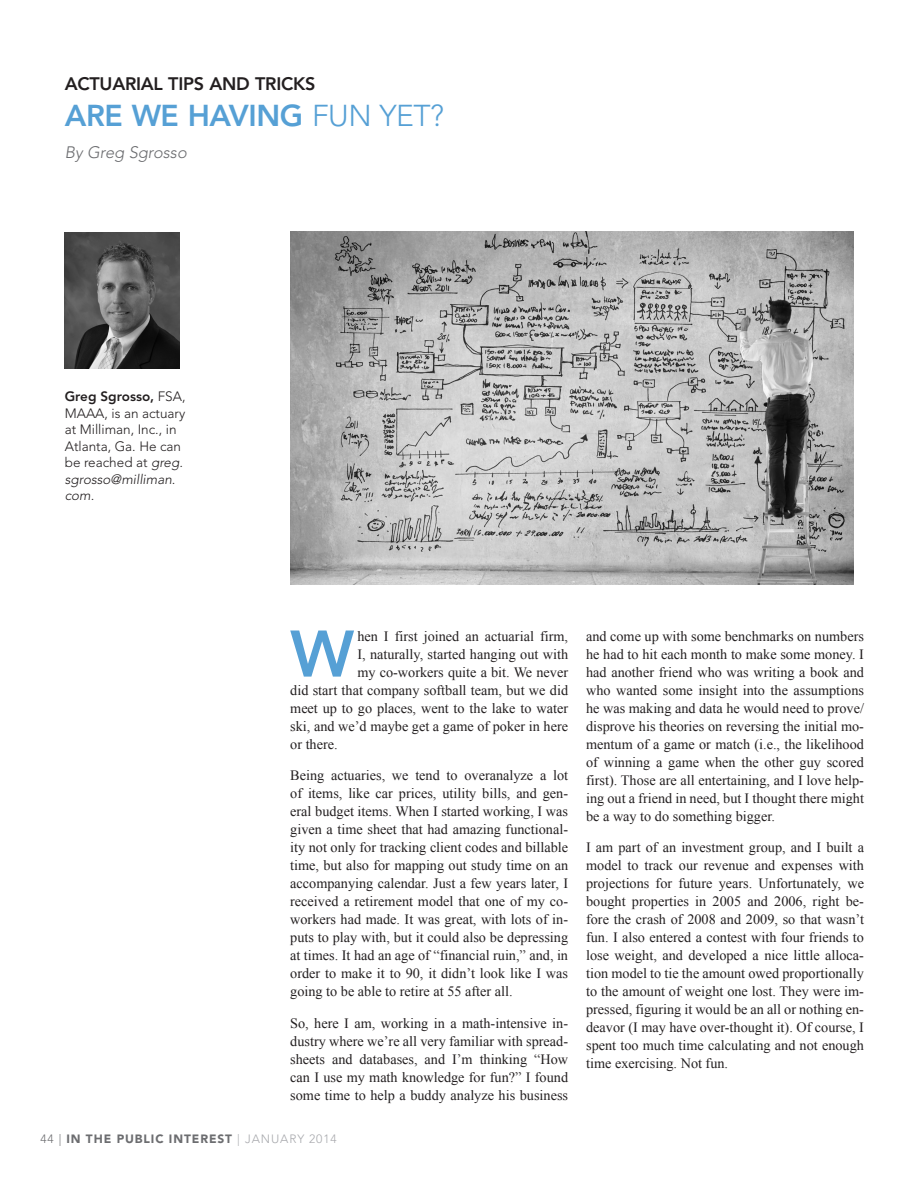
<style>
.page{position:relative;width:918px;height:1188px;background:#fff}
.page>*{position:absolute;margin:0;border:0;box-sizing:border-box;transform-origin:0 0}
.Body_with_Drop_cap{font:800 65.1px "Avenir LT Std";color:#56a0d5}
.Article_Headers-_blu{font:800 30px "Avenir LT Std";letter-spacing:-.015em;color:#56a0d5}
.Article_Headers-_blu-2{font:800 18px "Avenir LT Std";letter-spacing:-.015em;color:#231f20}
.By_Line_gray{font:italic 300 16.5px "Avenir LT Std";color:#6c6d70}
.Body_general{font:14.25px/18px "Times New Roman";color:#231f20;text-align:justify}
.Body_with_Drop_cap-2{font:14.25px "Times New Roman";color:#231f20}
.Author_bio_format{font:300 13.5px/16.5px "Avenir LT Std";color:#231f20}
.t1{font:900 12px "Avenir LT Std";letter-spacing:.075em;color:#6c6d70}
.s1{font-weight:300}
.s2{font-weight:800}
.s3{font-style:italic}
.s4{font-weight:300;color:#a8a9ad}
</style>
<div class="page">
<img style="left:290px;top:232px;width:564px;height:353px">
<img style="left:65px;top:233px;width:115px;height:135px">
<p class="Article_Headers-_blu-2" style="left:65px;top:73px;width:252px">ACTUARIAL TIPS AND TRICKS</p>
<p class="Article_Headers-_blu" style="left:65px;top:98px;width:381px">ARE WE HAVING <span class="s1">FUN YET?</span></p>
<p class="By_Line_gray" style="left:65px;top:142px;width:124px">By Greg Sgrosso</p>
<p class="Author_bio_format" style="left:65px;top:388px;width:122px"><span class="s2">Greg Sgrosso,</span> FSA,<br>MAAA, is an actuary at Milliman, Inc., in<br>Atlanta, Ga. He can be reached at <span class="s3">greg. sgrosso@milliman. com.</span></p>
<p class="Body_with_Drop_cap" style="left:290px;top:615px;width:65px">W</p>
<p class="Body_with_Drop_cap-2" style="left:357px;top:626px;width:212px">hen I first joined an actuarial firm,</p>
<p class="Body_with_Drop_cap-2" style="left:357px;top:644px;width:212px">I, naturally, started hanging out with</p>
<p class="Body_with_Drop_cap-2" style="left:357px;top:662px;width:212px">my co-workers quite a bit. We never</p>
<p class="Body_with_Drop_cap-2" style="left:290px;top:680px;width:279px">did start that company softball team, but we did</p>
<p class="Body_with_Drop_cap-2" style="left:290px;top:698px;width:279px">meet up to go places, went to the lake to water</p>
<p class="Body_with_Drop_cap-2" style="left:290px;top:716px;width:279px">ski, and we’d maybe get a game of poker in here</p>
<p class="Body_with_Drop_cap-2" style="left:290px;top:734px;width:49px">or there.</p>
<p class="Body_general" style="left:290px;top:766px;width:279px">Being actuaries, we tend to overanalyze a lot of items, like car prices, utility bills, and gen&shy;eral budget items. When I started working, I was given a time sheet that had amazing functional&shy;ity not only for tracking client codes and billable time, but also for mapping out study time on an accompanying calendar. Just a few years later, I received a retirement model that one of my co&shy;workers had made. It was great, with lots of in&shy;puts to play with, but it could also be depressing at times. It had an age of “financial ruin,” and, in order to make it to 90, it didn’t look like I was going to be able to retire at 55 after all.</p>
<p class="Body_general" style="left:290px;top:1014px;width:279px">So, here I am, working in a math-intensive in&shy;dustry where we’re all very familiar with spread&shy;sheets and databases, and I’m thinking “How can I use my math knowledge for fun?” I found some time to help a buddy analyze his business</p>
<p class="t1" style="left:40px;top:1132px;width:298px"><span class="s1">44 |</span> IN THE PUBLIC INTEREST <span class="s4">| JANUARY 2014</span></p>
<p class="Body_general" style="left:586px;top:627px;width:279px">and come up with some benchmarks on numbers he had to hit each month to make some money. I had another friend who was writing a book and who wanted some insight into the assumptions he was making and data he would need to prove/ disprove his theories on reversing the initial mo&shy;mentum of a game or match (i.e., the likelihood of winning a game when the other guy scored first). Those are all entertaining, and I love help&shy;ing out a friend in need, but I thought there might be a way to do something bigger.</p>
<p class="Body_general" style="left:586px;top:838px;width:279px">I am part of an investment group, and I built a model to track our revenue and expenses with projections for future years. Unfortunately, we bought properties in 2005 and 2006, right be&shy;fore the crash of 2008 and 2009, so that wasn’t fun. I also entered a contest with four friends to lose weight, and developed a nice little alloca&shy;tion model to tie the amount owed proportionally to the amount of weight one lost. They were im&shy;pressed, figuring it would be an all or nothing en&shy;deavor (I may have over-thought it). Of course, I spent too much time calculating and not enough time exercising. Not fun.</p>
</div>
